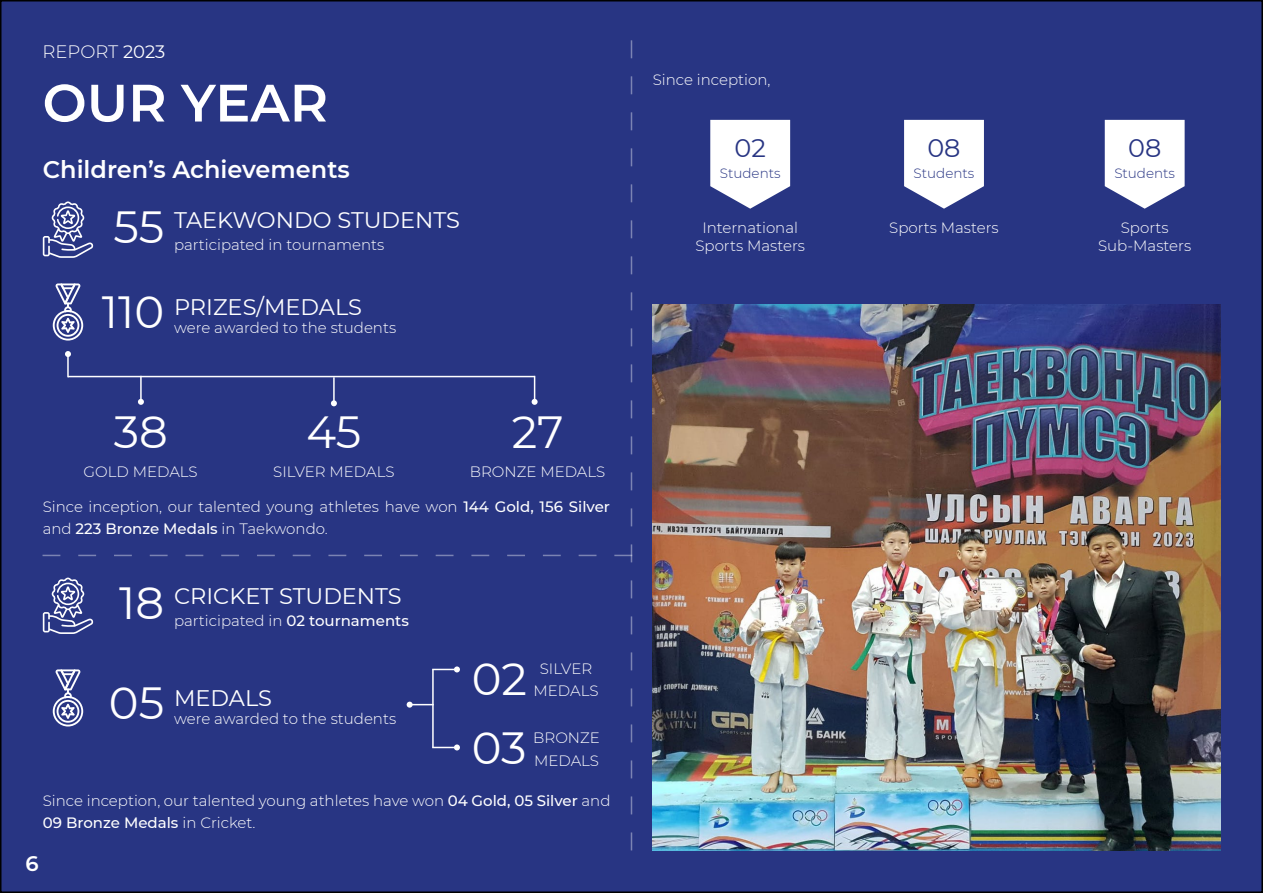
<style>
.page{position:relative;width:1263px;height:893px;background:#fff}
.page>*{position:absolute;margin:0;border:0;box-sizing:border-box;transform-origin:0 0}
.t1{font:600 52.5px "Montserrat";color:#fff}
.t2{font:45px "Montserrat";color:#fff}
.t3{font:25.5px "Montserrat";color:#283583}
.t4{font:600 24px "Montserrat";color:#fff}
.t5{font:22.5px "Montserrat";color:#fff}
.t6{font:600 21px "Montserrat";color:#fff}
.t7{font:300 18px "Montserrat";color:#fff}
.t8{font:300 15px/22.5px "Montserrat";color:#fff}
.t9{font:300 13.5px "Montserrat";color:#283583}
.s1{font-weight:400}
.s2{font-weight:500}
</style>
<div class="page">
<div style="left:1px;top:1px;width:1261px;height:891px;background:#283583"></div>
<svg style="left:710px;top:120px;width:80px;height:89px;background:#e2e4ee"></svg>
<svg style="left:904px;top:120px;width:80px;height:89px;background:#e2e4ee"></svg>
<svg style="left:1105px;top:120px;width:79px;height:89px;background:#e3e4ef"></svg>
<svg style="left:43px;top:40px;width:589px;height:810px"></svg>
<img style="left:653px;top:304px;width:567px;height:546px">
<p class="t7" style="left:43px;top:39px;width:124px">REPORT <span class="s1">2023</span></p>
<h1 class="t1" style="left:43px;top:66px;width:287px">OUR YEAR</h1>
<h3 class="t4" style="left:43px;top:152px;width:309px">Children’s Achievements</h3>
<h2 class="t2" style="left:113px;top:196px;width:52px">55</h2>
<h3 class="t5" style="left:174px;top:204px;width:287px">TAEKWONDO STUDENTS</h3>
<p class="t8" style="left:174px;top:233px;width:212px">participated in tournaments</p>
<h2 class="t2" style="left:102px;top:281px;width:64px">110</h2>
<h3 class="t5" style="left:174px;top:291px;width:190px">PRIZES/MEDALS</h3>
<p class="t8" style="left:174px;top:316px;width:224px">were awarded to the students</p>
<h2 class="t2" style="left:114px;top:401px;width:56px">38</h2>
<h2 class="t2" style="left:306px;top:401px;width:57px">45</h2>
<p class="t8" style="left:84px;top:460px;width:116px">GOLD MEDALS</p>
<p class="t8" style="left:273px;top:460px;width:123px">SILVER MEDALS</p>
<h2 class="t2" style="left:512px;top:401px;width:53px">27</h2>
<p class="t8" style="left:470px;top:460px;width:137px">BRONZE MEDALS</p>
<p class="t8" style="left:43px;top:494px;width:569px">Since inception, our talented young athletes have won <span class="s2">144 Gold, 156 Silver </span>and <span class="s2">223 Bronze Medals</span> in Taekwondo.</p>
<h2 class="t2" style="left:119px;top:572px;width:46px">18</h2>
<h3 class="t5" style="left:174px;top:580px;width:229px">CRICKET STUDENTS</h3>
<p class="t8" style="left:174px;top:609px;width:236px">participated in <span class="s2">02 tournaments</span></p>
<h2 class="t2" style="left:109px;top:672px;width:57px">05</h2>
<h3 class="t5" style="left:174px;top:682px;width:99px">MEDALS</h3>
<p class="t8" style="left:174px;top:707px;width:224px">were awarded to the students</p>
<h2 class="t2" style="left:472px;top:648px;width:57px">02</h2>
<p class="t8" style="left:533px;top:656px;width:66px;text-align:center">SILVER<br>MEDALS</p>
<h2 class="t2" style="left:472px;top:717px;width:56px">03</h2>
<p class="t8" style="left:533px;top:726px;width:68px">BRONZE<br>MEDALS</p>
<p class="t8" style="left:43px;top:788px;width:569px">Since inception, our talented young athletes have won <span class="s2">04 Gold, 05 Silver</span> and<br><span class="s2">09 Bronze Medals</span> in Cricket.</p>
<h3 class="t6" style="left:26px;top:848px;width:15px">6</h3>
<p class="t8" style="left:653px;top:68px;width:119px">Since inception,</p>
<h3 class="t3" style="left:734px;top:131px;width:33px">02</h3>
<p class="t9" style="left:720px;top:164px;width:62px">Students</p>
<h3 class="t3" style="left:927px;top:131px;width:35px">08</h3>
<p class="t9" style="left:914px;top:164px;width:62px">Students</p>
<h3 class="t3" style="left:1128px;top:131px;width:35px">08</h3>
<p class="t9" style="left:1114px;top:164px;width:62px">Students</p>
<p class="t8" style="left:695px;top:219px;width:111px;line-height:18px;text-align:center">International<br>Sports Masters</p>
<p class="t8" style="left:889px;top:216px;width:111px">Sports Masters</p>
<p class="t8" style="left:1098px;top:219px;width:95px;line-height:18px;text-align:center">Sports<br>Sub-Masters</p>
</div>
